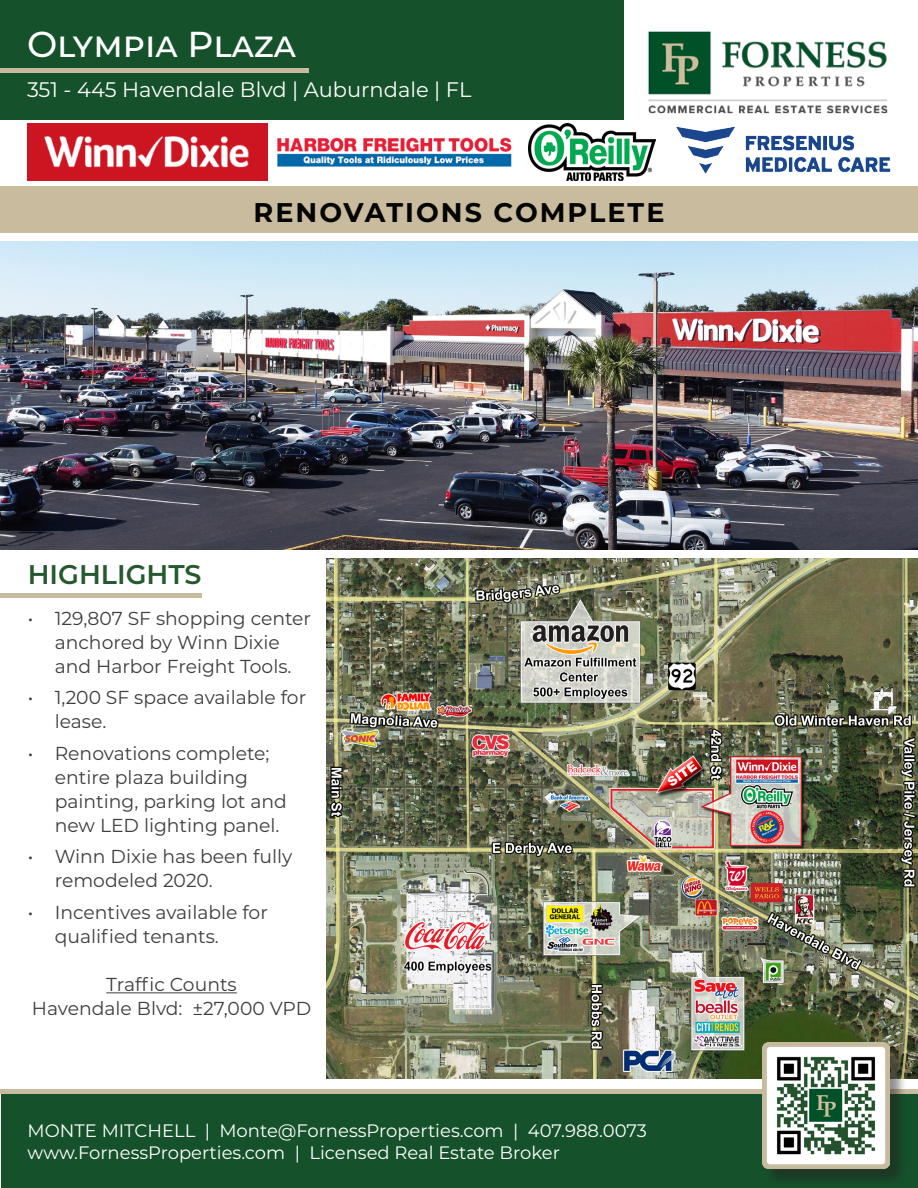
<style>
.page{position:relative;width:918px;height:1188px;background:#fff}
.page>*{position:absolute;margin:0;border:0;box-sizing:border-box;transform-origin:0 0}
.t1{font:500 36px "Montserrat";color:#fff}
.t2{font:700 27px "Montserrat";letter-spacing:.075em;color:#040503}
.t3{font:600 27px "Montserrat";color:#26592f}
.t4{font:21px "Montserrat";color:#fff}
.t5{font:18.75px/24px "Montserrat";color:#3e3e3f}
.t6{font:18px "Montserrat";color:#fff}
</style>
<div class="page">
<div style="left:2px;top:1093px;width:916px;height:95px;background:#15512b"></div>
<img style="left:648px;top:31px;width:240px;height:83px">
<div style="left:0;top:0;width:624px;height:120px;background:#15512b"></div>
<div style="left:0;top:1089px;width:918px;height:5px;background:#c9bb9d"></div>
<hr style="left:106px;top:992px;width:131px;height:1px;background:#3e3e3f">
<hr style="left:0;top:68px;width:309px;height:4px;background:#c7bb9f">
<hr style="left:0;top:593px;width:201px;height:4px;background:#c7bb9f">
<img style="left:327px;top:558px;width:591px;height:521px">
<img style="left:27px;top:124px;width:240px;height:57px">
<img style="left:277px;top:137px;width:235px;height:30px">
<img style="left:528px;top:124px;width:128px;height:57px">
<img style="left:676px;top:126px;width:215px;height:48px">
<img style="left:0;top:242px;width:918px;height:308px">
<div style="left:0;top:186px;width:918px;height:47px;background:#c9bb9d"></div>
<div style="left:764px;top:1044px;width:143px;height:143px;background:#231f20;opacity:.5"></div>
<img style="left:763px;top:1043px;width:126px;height:135px">
<p class="t1" style="left:27px;top:19px;width:271px">Olympia Plaza</p>
<p class="t4" style="left:27px;top:76px;width:446px">351 - 445 Havendale Blvd | Auburndale | FL</p>
<p class="t2" style="left:254px;top:193px;width:412px">RENOVATIONS COMPLETE</p>
<p class="t3" style="left:28px;top:555px;width:175px">HIGHLIGHTS</p>
<p class="t5" style="left:28px;top:605px;width:285px;text-align:center">• 129,807 SF shopping center anchored by Winn Dixie<br>and Harbor Freight Tools.</p>
<p class="t5" style="left:55px;top:685px;width:253px;text-indent:-27px">• 1,200 SF space available for lease.</p>
<p class="t5" style="left:55px;top:741px;width:234px;text-indent:-27px">• Renovations complete; entire plaza building painting, parking lot and new LED lighting panel.</p>
<p class="t5" style="left:55px;top:844px;width:239px;text-indent:-27px">• Winn Dixie has been fully remodeled 2020.</p>
<p class="t5" style="left:55px;top:900px;width:215px;text-indent:-27px">• Incentives available for qualified tenants.</p>
<p class="t5" style="left:106px;top:972px;width:132px">Traffic Counts</p>
<p class="t5" style="left:32px;top:996px;width:281px">Havendale Blvd: ±27,000 VPD</p>
<p class="t6" style="left:28px;top:1119px;width:621px">MONTE MITCHELL | Monte@FornessProperties.com | 407.988.0073</p>
<p class="t6" style="left:28px;top:1140px;width:534px">www.FornessProperties.com | Licensed Real Estate Broker</p>
</div>
